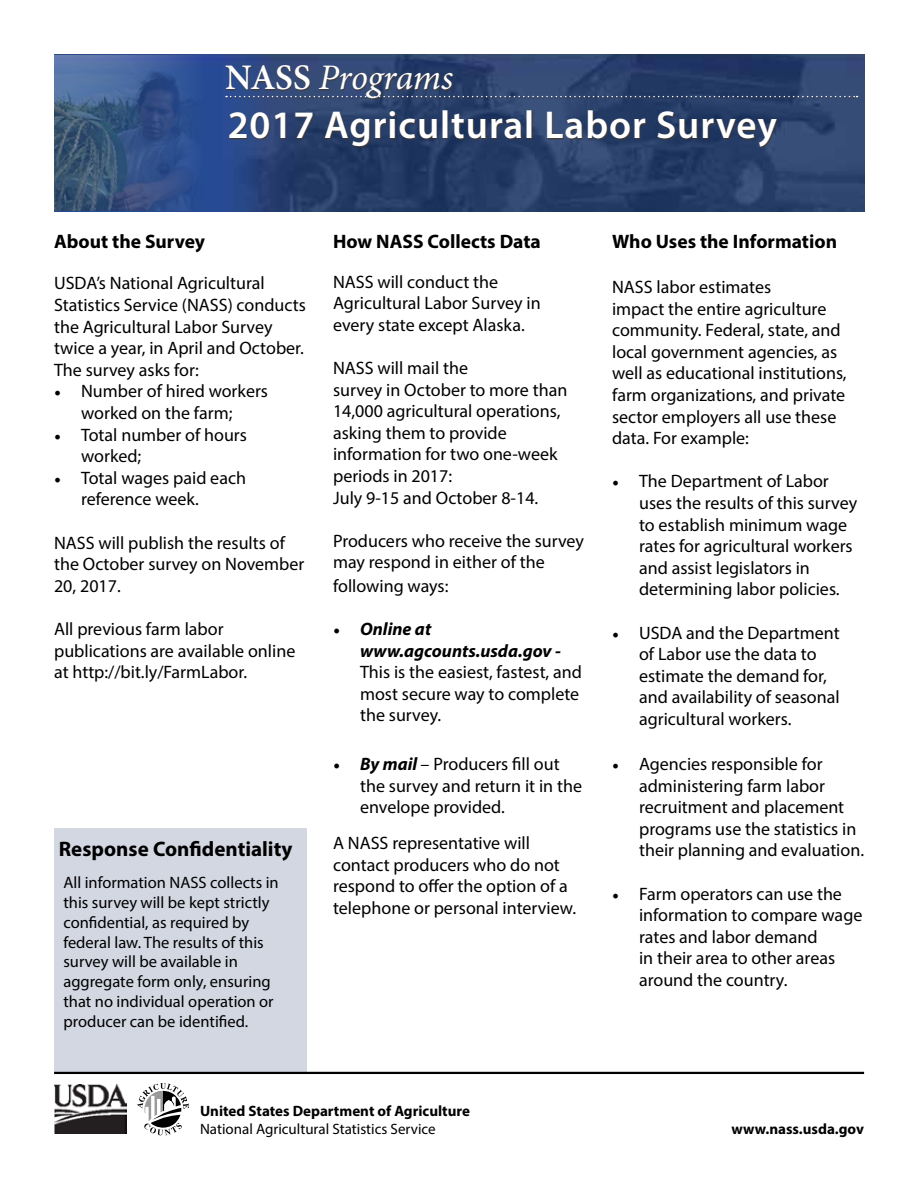
<style>
.page{position:relative;width:918px;height:1188px;background:#fff}
.page>*{position:absolute;margin:0;border:0;box-sizing:border-box;transform-origin:0 0}
.t1{font:600 39px "Myriad Pro";letter-spacing:.025em;color:#fff}
.t2{font:italic 36px "Minion Pro";letter-spacing:-.005em;color:#fff}
.t3{font:700 21px "Myriad Pro";color:#000}
.t4{font:700 19.5px "Myriad Pro";color:#000}
.t5{font:18px/21.6px "Myriad Pro";color:#000}
.t6{font:italic 700 18px/21.6px "Myriad Pro";color:#000}
.t7{font:16.5px/19.8px "Myriad Pro";color:#000}
.t8{font:700 15px "Myriad Pro";color:#000}
.t9{font:15px "Myriad Pro";color:#000}
.s1{font-weight:600;font-style:normal}
.s2{font-family:"Minion Pro"}
.s3{font-family:"Minion Pro";font-weight:700;font-style:italic}
.s4{font-weight:700;font-style:italic}
</style>
<div class="page">
<hr style="left:54px;top:1072px;width:810px;height:2px;background:#000">
<img style="left:54px;top:54px;width:810px;height:157px">
<div style="left:226px;top:66px;width:633px;height:33px;background:#46382d;opacity:.8"></div>
<svg style="left:226px;top:96px;width:632px;height:1px"></svg>
<div style="left:230px;top:112px;width:548px;height:36px;background:#46382d;opacity:.8"></div>
<img style="left:54px;top:55px;width:149px;height:155px">
<div style="left:54px;top:829px;width:252px;height:243px;background:#d3d7e2"></div>
<img style="left:54px;top:1084px;width:73px;height:50px">
<svg style="left:137px;top:1083px;width:52px;height:52px"></svg>
<h2 class="t2" style="left:225px;top:53px;width:229px"><span class="s1">NASS</span> Programs</h2>
<h1 class="t1" style="left:228px;top:100px;width:551px">2017 Agricultural Labor Survey</h1>
<p class="t4" style="left:54px;top:229px;width:153px">About the Survey</p>
<p class="t5" style="left:54px;top:272px;width:253px">USDA’s National Agricultural<br>Statistics Service (NASS) conducts the Agricultural Labor Survey twice a year, in April and October.<br>The survey asks for:</p>
<p class="t5" style="left:54px;top:380px;width:215px;text-align:center"><span class="s2">•</span> Number of hired workers worked on the farm;</p>
<p class="t5" style="left:81px;top:423px;width:167px;text-indent:-27px"><span class="s2">•</span> Total number of hours worked;</p>
<p class="t5" style="left:81px;top:467px;width:166px;text-indent:-27px"><span class="s2">•</span> Total wages paid each reference week.</p>
<p class="t5" style="left:54px;top:531px;width:252px">NASS will publish the results of the October survey on November<br>20, 2017.</p>
<p class="t5" style="left:54px;top:618px;width:243px">All previous farm labor publications are available online at http://bit.ly/FarmLabor.</p>
<p class="t3" style="left:59px;top:836px;width:235px">Response Confidentiality</p>
<p class="t7" style="left:63px;top:873px;width:217px">All information NASS collects in this survey will be kept strictly confidential, as required by federal law. The results of this survey will be available in aggregate form only, ensuring that no individual operation or producer can be identified.</p>
<p class="t4" style="left:333px;top:229px;width:209px">How NASS Collects Data</p>
<p class="t5" style="left:333px;top:270px;width:209px">NASS will conduct the<br>Agricultural Labor Survey in every state except Alaska.</p>
<p class="t5" style="left:333px;top:357px;width:236px">NASS will mail the<br>survey in October to more than<br>14,000 agricultural operations, asking them to provide information for two one-week periods in 2017:<br>July 9-15 and October 8-14.</p>
<p class="t5" style="left:333px;top:530px;width:253px">Producers who receive the survey may respond in either of the</p>
<p class="t5" style="left:333px;top:575px;width:117px">following ways:</p>
<p class="t6" style="left:360px;top:617px;width:202px;text-indent:-27px"><span class="s2">•</span> Online at www.agcounts.usda.gov -</p>
<p class="t5" style="left:360px;top:661px;width:223px">This is the easiest, fastest, and most secure way to complete the survey.</p>
<p class="t5" style="left:360px;top:753px;width:223px;text-indent:-27px"><span class="s3">•</span> <span class="s4">By mail</span> – Producers fill out the survey and return it in the envelope provided.</p>
<p class="t5" style="left:333px;top:832px;width:245px">A NASS representative will contact producers who do not respond to offer the option of a telephone or personal interview.</p>
<p class="t4" style="left:612px;top:229px;width:227px">Who Uses the Information</p>
<p class="t5" style="left:612px;top:276px;width:236px">NASS labor estimates<br>impact the entire agriculture community. Federal, state, and local government agencies, as well as educational institutions, farm organizations, and private sector employers all use these data. For example:</p>
<p class="t5" style="left:639px;top:470px;width:220px;text-indent:-27px"><span class="s2">•</span> The Department of Labor uses the results of this survey to establish minimum wage rates for agricultural workers and assist legislators in determining labor policies.</p>
<p class="t5" style="left:639px;top:621px;width:202px;text-indent:-27px"><span class="s2">•</span> USDA and the Department of Labor use the data to estimate the demand for, and availability of seasonal agricultural workers.</p>
<p class="t5" style="left:639px;top:753px;width:227px;text-indent:-27px"><span class="s2">•</span> Agencies responsible for administering farm labor recruitment and placement programs use the statistics in their planning and evaluation.</p>
<p class="t5" style="left:639px;top:882px;width:225px;text-indent:-27px"><span class="s2">•</span> Farm operators can use the information to compare wage rates and labor demand<br>in their area to other areas around the country.</p>
<p class="t8" style="left:200px;top:1101px;width:271px">United States Department of Agriculture</p>
<p class="t9" style="left:200px;top:1120px;width:237px">National Agricultural Statistics Service</p>
<p class="t8" style="left:731px;top:1119px;width:134px">www.nass.usda.gov</p>
</div>
